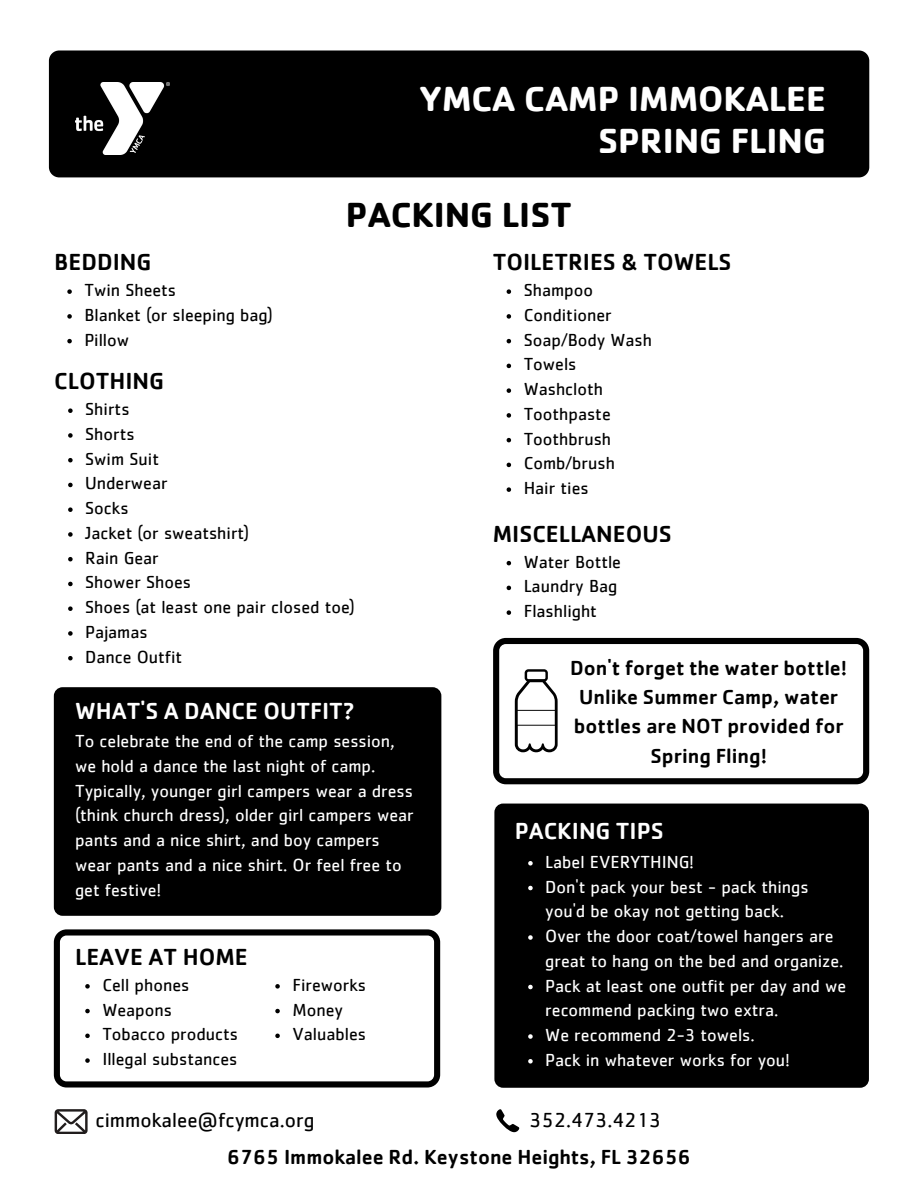
<style>
.page{position:relative;width:918px;height:1188px;background:#fff}
.page>*{position:absolute;margin:0;border:0;box-sizing:border-box;transform-origin:0 0}
.t1{font:700 36px "Cachet";color:#fff}
.t2{font:700 36px "Cachet";color:#000}
.t3{font:500 24px "Cachet";color:#000}
.t4{font:500 24px "Cachet";color:#fff}
.t5{font:500 21px/29.2px "Cachet";color:#000;text-align:center}
.t6{font:21px "Cachet";color:#000}
.t7{font:18px/24.8px "Cachet";color:#fff}
.t8{font:18px "Cachet";color:#000}
</style>
<div class="page">
<div style="left:49px;top:50px;width:820px;height:127px;background:#000;border-radius:10px"></div>
<img style="left:75px;top:82px;width:95px;height:72px">
<div style="left:54px;top:687px;width:387px;height:229px;background:#000;border-radius:9px"></div>
<svg style="left:493px;top:638px;width:376px;height:146px"></svg>
<svg style="left:515px;top:669px;width:42px;height:83px"></svg>
<div style="left:494px;top:804px;width:375px;height:284px;background:#000;border-radius:9px"></div>
<svg style="left:54px;top:929px;width:386px;height:159px"></svg>
<svg style="left:55px;top:1109px;width:32px;height:25px"></svg>
<svg style="left:496px;top:1109px;width:23px;height:24px"></svg>
<svg style="left:68px;top:408px;width:5px;height:5px"></svg>
<svg style="left:68px;top:433px;width:5px;height:5px"></svg>
<svg style="left:68px;top:458px;width:5px;height:4px"></svg>
<svg style="left:68px;top:483px;width:5px;height:4px"></svg>
<svg style="left:68px;top:507px;width:5px;height:5px"></svg>
<svg style="left:68px;top:532px;width:5px;height:5px"></svg>
<svg style="left:68px;top:557px;width:5px;height:4px"></svg>
<svg style="left:68px;top:582px;width:5px;height:4px"></svg>
<svg style="left:68px;top:606px;width:5px;height:5px"></svg>
<svg style="left:68px;top:631px;width:5px;height:5px"></svg>
<svg style="left:68px;top:656px;width:5px;height:4px"></svg>
<svg style="left:67px;top:289px;width:5px;height:5px"></svg>
<svg style="left:67px;top:314px;width:5px;height:5px"></svg>
<svg style="left:67px;top:339px;width:5px;height:4px"></svg>
<svg style="left:507px;top:289px;width:4px;height:5px"></svg>
<svg style="left:507px;top:314px;width:4px;height:5px"></svg>
<svg style="left:507px;top:339px;width:4px;height:4px"></svg>
<svg style="left:507px;top:364px;width:4px;height:4px"></svg>
<svg style="left:507px;top:388px;width:4px;height:5px"></svg>
<svg style="left:507px;top:413px;width:4px;height:5px"></svg>
<svg style="left:507px;top:438px;width:4px;height:4px"></svg>
<svg style="left:507px;top:463px;width:4px;height:4px"></svg>
<svg style="left:507px;top:487px;width:4px;height:5px"></svg>
<svg style="left:507px;top:561px;width:4px;height:4px"></svg>
<svg style="left:507px;top:586px;width:4px;height:4px"></svg>
<svg style="left:507px;top:610px;width:4px;height:5px"></svg>
<svg style="left:528px;top:861px;width:5px;height:5px"></svg>
<svg style="left:528px;top:886px;width:5px;height:4px"></svg>
<svg style="left:528px;top:935px;width:5px;height:5px"></svg>
<svg style="left:528px;top:985px;width:5px;height:4px"></svg>
<svg style="left:528px;top:1034px;width:5px;height:5px"></svg>
<svg style="left:528px;top:1059px;width:5px;height:5px"></svg>
<svg style="left:85px;top:984px;width:5px;height:5px"></svg>
<svg style="left:85px;top:1009px;width:5px;height:4px"></svg>
<svg style="left:85px;top:1034px;width:5px;height:4px"></svg>
<svg style="left:85px;top:1058px;width:5px;height:5px"></svg>
<svg style="left:275px;top:984px;width:5px;height:5px"></svg>
<svg style="left:275px;top:1009px;width:5px;height:4px"></svg>
<svg style="left:275px;top:1034px;width:5px;height:4px"></svg>
<p class="t1" style="left:419px;top:75px;width:408px">YMCA CAMP IMMOKALEE</p>
<p class="t1" style="left:598px;top:118px;width:229px">SPRING FLING</p>
<p class="t2" style="left:346px;top:191px;width:227px">PACKING LIST</p>
<p class="t3" style="left:54px;top:246px;width:99px">BEDDING</p>
<p class="t8" style="left:84px;top:282px;width:93px">Twin Sheets</p>
<p class="t8" style="left:84px;top:307px;width:190px">Blanket (or sleeping bag)</p>
<p class="t8" style="left:84px;top:331px;width:46px">Pillow</p>
<p class="t3" style="left:54px;top:366px;width:111px">CLOTHING</p>
<p class="t8" style="left:85px;top:401px;width:46px">Shirts</p>
<p class="t8" style="left:85px;top:426px;width:51px">Shorts</p>
<p class="t8" style="left:85px;top:451px;width:75px">Swim Suit</p>
<p class="t8" style="left:85px;top:475px;width:84px">Underwear</p>
<p class="t8" style="left:85px;top:500px;width:45px">Socks</p>
<p class="t8" style="left:85px;top:525px;width:166px">Jacket (or sweatshirt)</p>
<p class="t8" style="left:85px;top:550px;width:75px">Rain Gear</p>
<p class="t8" style="left:85px;top:574px;width:107px">Shower Shoes</p>
<p class="t8" style="left:85px;top:599px;width:271px">Shoes (at least one pair closed toe)</p>
<p class="t8" style="left:85px;top:624px;width:64px">Pajamas</p>
<p class="t8" style="left:85px;top:649px;width:99px">Dance Outfit</p>
<p class="t4" style="left:75px;top:695px;width:281px">WHAT'S A DANCE OUTFIT?</p>
<p class="t7" style="left:75px;top:729px;width:340px">To celebrate the end of the camp session, we hold a dance the last night of camp.<br>Typically, younger girl campers wear a dress (think church dress), older girl campers wear pants and a nice shirt, and boy campers wear pants and a nice shirt. Or feel free to get festive!</p>
<p class="t3" style="left:75px;top:941px;width:174px">LEAVE AT HOME</p>
<p class="t8" style="left:102px;top:977px;width:89px">Cell phones</p>
<p class="t8" style="left:102px;top:1001px;width:71px">Weapons</p>
<p class="t8" style="left:102px;top:1026px;width:137px">Tobacco products</p>
<p class="t8" style="left:102px;top:1051px;width:137px">Illegal substances</p>
<p class="t8" style="left:292px;top:977px;width:75px">Fireworks</p>
<p class="t8" style="left:292px;top:1001px;width:52px">Money</p>
<p class="t8" style="left:292px;top:1026px;width:75px">Valuables</p>
<p class="t3" style="left:493px;top:246px;width:240px">TOILETRIES &amp; TOWELS</p>
<p class="t8" style="left:524px;top:282px;width:71px">Shampoo</p>
<p class="t8" style="left:524px;top:307px;width:90px">Conditioner</p>
<p class="t8" style="left:524px;top:331px;width:130px">Soap/Body Wash</p>
<p class="t8" style="left:524px;top:356px;width:54px">Towels</p>
<p class="t8" style="left:524px;top:381px;width:81px">Washcloth</p>
<p class="t8" style="left:524px;top:406px;width:89px">Toothpaste</p>
<p class="t8" style="left:524px;top:430px;width:89px">Toothbrush</p>
<p class="t8" style="left:524px;top:455px;width:93px">Comb/brush</p>
<p class="t8" style="left:524px;top:480px;width:67px">Hair ties</p>
<p class="t3" style="left:493px;top:518px;width:181px">MISCELLANEOUS</p>
<p class="t8" style="left:524px;top:554px;width:99px">Water Bottle</p>
<p class="t8" style="left:524px;top:578px;width:95px">Laundry Bag</p>
<p class="t8" style="left:524px;top:603px;width:75px">Flashlight</p>
<p class="t5" style="left:570px;top:652px;width:279px">Don't forget the water bottle!<br>Unlike Summer Camp, water bottles are NOT provided for<br>Spring Fling!</p>
<p class="t4" style="left:515px;top:816px;width:151px">PACKING TIPS</p>
<p class="t7" style="left:545px;top:850px;width:150px">Label EVERYTHING!</p>
<p class="t7" style="left:545px;top:875px;width:265px">Don't pack your best - pack things you'd be okay not getting back.</p>
<p class="t7" style="left:545px;top:924px;width:300px">Over the door coat/towel hangers are great to hang on the bed and organize.</p>
<p class="t7" style="left:545px;top:974px;width:302px">Pack at least one outfit per day and we recommend packing two extra.</p>
<p class="t7" style="left:545px;top:1023px;width:211px">We recommend 2-3 towels.</p>
<p class="t7" style="left:545px;top:1048px;width:246px">Pack in whatever works for you!</p>
<p class="t6" style="left:95px;top:1111px;width:221px">cimmokalee@fcymca.org</p>
<p class="t6" style="left:529px;top:1111px;width:134px">352.473.4213</p>
<p class="t5" style="left:227px;top:1142px;width:465px">6765 Immokalee Rd. Keystone Heights, FL 32656</p>
</div>
